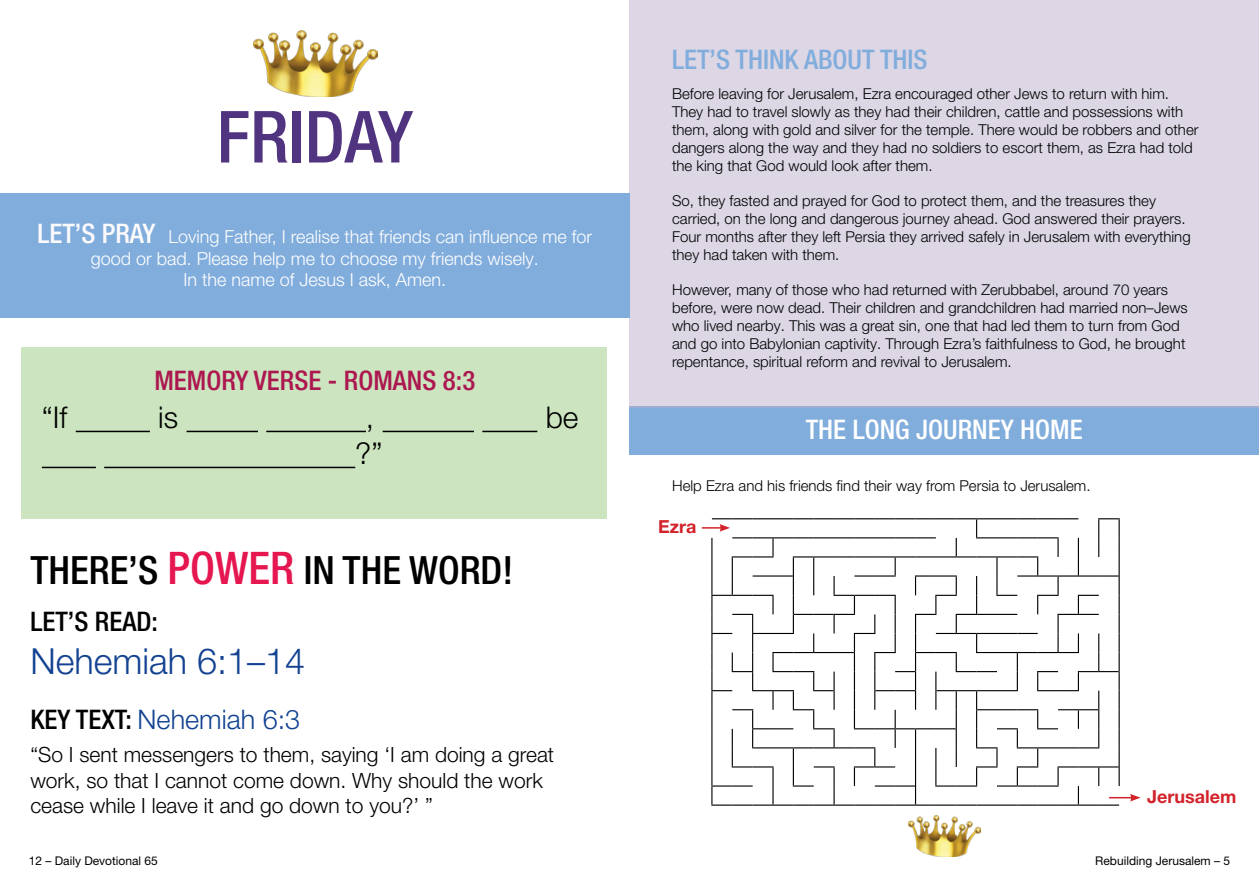
<style>
.page{position:relative;width:1259px;height:893px;background:#fff}
.page>*{position:absolute;margin:0;border:0;box-sizing:border-box;transform-origin:0 0}
.t1{font:500 condensed 72px "Helvetica Neue LT Pro";color:#50347f}
.t2{font:500 condensed 39px "Helvetica Neue LT Pro";color:#000}
.t3{font:300 36px "Helvetica Neue LT Pro";color:#124291}
.t4{font:300 30px "Helvetica Neue LT Pro";color:#000}
.t5{font:500 condensed 27px "Helvetica Neue LT Pro";color:#ad1750}
.t6{font:500 condensed 27px "Helvetica Neue LT Pro";color:#81addc}
.t7{font:300 27px "Helvetica Neue LT Pro";color:#124291}
.t8{font:500 condensed 27px "Helvetica Neue LT Pro";color:#fff}
.t9{font:500 condensed 27px "Helvetica Neue LT Pro";color:#000}
.t10{font:300 21px/25.2px "Helvetica Neue LT Pro";color:#000}
.t11{font:300 18px/21.6px "Helvetica Neue LT Pro";color:#fff;text-align:center}
.t12{font:700 18px "Helvetica Neue LT Pro";color:#d2232a}
.t13{font:300 15px/18px "Helvetica Neue LT Pro";color:#000}
.t14{font:12px "Helvetica Neue LT Pro";color:#000}
.s1{font-weight:500;font-stretch:condensed;font-size:27px;color:#fcfafc}
.s2{font-size:45px;color:#e51650}
.s3{font-weight:500;font-stretch:condensed;color:#000}
</style>
<div class="page">
<img style="left:908px;top:815px;width:72px;height:41px">
<div style="left:629px;top:407px;width:630px;height:48px;background:#81addc"></div>
<div style="left:629px;top:0;width:630px;height:407px;background:#dcd6e5"></div>
<hr style="left:711px;top:804px;width:21px;height:2px;background:#000">
<hr style="left:732px;top:804px;width:20px;height:2px;background:#000">
<hr style="left:752px;top:804px;width:21px;height:2px;background:#000">
<hr style="left:773px;top:804px;width:20px;height:2px;background:#000">
<hr style="left:793px;top:804px;width:20px;height:2px;background:#000">
<hr style="left:813px;top:804px;width:21px;height:2px;background:#000">
<hr style="left:834px;top:804px;width:20px;height:2px;background:#000">
<hr style="left:854px;top:804px;width:21px;height:2px;background:#000">
<hr style="left:875px;top:804px;width:20px;height:2px;background:#000">
<hr style="left:895px;top:804px;width:20px;height:2px;background:#000">
<hr style="left:915px;top:804px;width:21px;height:2px;background:#000">
<hr style="left:936px;top:804px;width:20px;height:2px;background:#000">
<hr style="left:956px;top:804px;width:20px;height:2px;background:#000">
<hr style="left:976px;top:804px;width:21px;height:2px;background:#000">
<hr style="left:997px;top:804px;width:20px;height:2px;background:#000">
<hr style="left:1017px;top:804px;width:20px;height:2px;background:#000">
<hr style="left:1037px;top:804px;width:21px;height:2px;background:#000">
<hr style="left:1058px;top:804px;width:20px;height:2px;background:#000">
<hr style="left:1078px;top:804px;width:20px;height:2px;background:#000">
<hr style="left:1098px;top:804px;width:21px;height:2px;background:#000">
<hr style="left:702px;top:527px;width:20px;height:2px;background:#d2232a">
<svg style="left:711px;top:518px;width:429px;height:286px"></svg>
<div style="left:21px;top:347px;width:586px;height:171px;background:#cce4bf"></div>
<img style="left:253px;top:31px;width:125px;height:65px">
<div style="left:0;top:193px;width:629px;height:124px;background:#81addc"></div>
<hr style="left:76px;top:431px;width:74px;height:1px;background:#000">
<hr style="left:187px;top:431px;width:71px;height:1px;background:#000">
<hr style="left:266px;top:431px;width:100px;height:1px;background:#000">
<hr style="left:383px;top:431px;width:91px;height:1px;background:#000">
<hr style="left:482px;top:431px;width:55px;height:1px;background:#000">
<hr style="left:42px;top:467px;width:54px;height:1px;background:#000">
<hr style="left:104px;top:467px;width:251px;height:1px;background:#000">
<p class="t1" style="left:217px;top:94px;width:198px">FRIDAY</p>
<p class="t11" style="left:37px;top:226px;width:556px"><span class="s1">LET’S PRAY</span> Loving Father, I realise that friends can influence me for good or bad. Please help me to choose my friends wisely.<br>In the name of Jesus I ask, Amen.</p>
<p class="t5" style="left:154px;top:364px;width:322px">MEMORY VERSE - ROMANS 8:3</p>
<p class="t4" style="left:42px;top:399px;width:27px">“If</p>
<p class="t4" style="left:158px;top:399px;width:21px">is</p>
<p class="t4" style="left:366px;top:399px;width:10px">,</p>
<p class="t4" style="left:355px;top:435px;width:29px">?”</p>
<p class="t2" style="left:30px;top:547px;width:484px">THERE’S <span class="s2">POWER</span> IN THE WORD!</p>
<p class="t9" style="left:30px;top:606px;width:129px">LET’S READ:</p>
<p class="t3" style="left:30px;top:640px;width:276px">Nehemiah 6:1–14</p>
<p class="t4" style="left:546px;top:399px;width:34px">be</p>
<p class="t7" style="left:30px;top:703px;width:271px"><span class="s3">KEY TEXT:</span> Nehemiah 6:3</p>
<p class="t10" style="left:30px;top:742px;width:525px">“So I sent messengers to them, saying ‘I am doing a great work, so that I cannot come down. Why should the work cease while I leave it and go down to you?’ ”</p>
<p class="t14" style="left:29px;top:853px;width:131px">12 – Daily Devotional 65</p>
<p class="t6" style="left:672px;top:44px;width:257px">LET’S THINK ABOUT THIS</p>
<p class="t13" style="left:672px;top:84px;width:528px">Before leaving for Jerusalem, Ezra encouraged other Jews to return with him.<br>They had to travel slowly as they had their children, cattle and possessions with them, along with gold and silver for the temple. There would be robbers and other dangers along the way and they had no soldiers to escort them, as Ezra had told the king that God would look after them.</p>
<p class="t13" style="left:672px;top:191px;width:520px">So, they fasted and prayed for God to protect them, and the treasures they carried, on the long and dangerous journey ahead. God answered their prayers.<br>Four months after they left Persia they arrived safely in Jerusalem with everything they had taken with them.</p>
<p class="t13" style="left:672px;top:280px;width:517px">However, many of those who had returned with Zerubbabel, around 70 years before, were now dead. Their children and grandchildren had married non–Jews who lived nearby. This was a great sin, one that had led them to turn from God and go into Babylonian captivity. Through Ezra’s faithfulness to God, he brought repentance, spiritual reform and revival to Jerusalem.</p>
<p class="t8" style="left:805px;top:413px;width:278px">THE LONG JOURNEY HOME</p>
<p class="t13" style="left:672px;top:477px;width:420px">Help Ezra and his friends find their way from Persia to Jerusalem.</p>
<p class="t12" style="left:658px;top:515px;width:40px">Ezra</p>
<p class="t12" style="left:1147px;top:785px;width:91px">Jerusalem</p>
<p class="t14" style="left:1095px;top:853px;width:136px">Rebuilding Jerusalem – 5</p>
</div>
